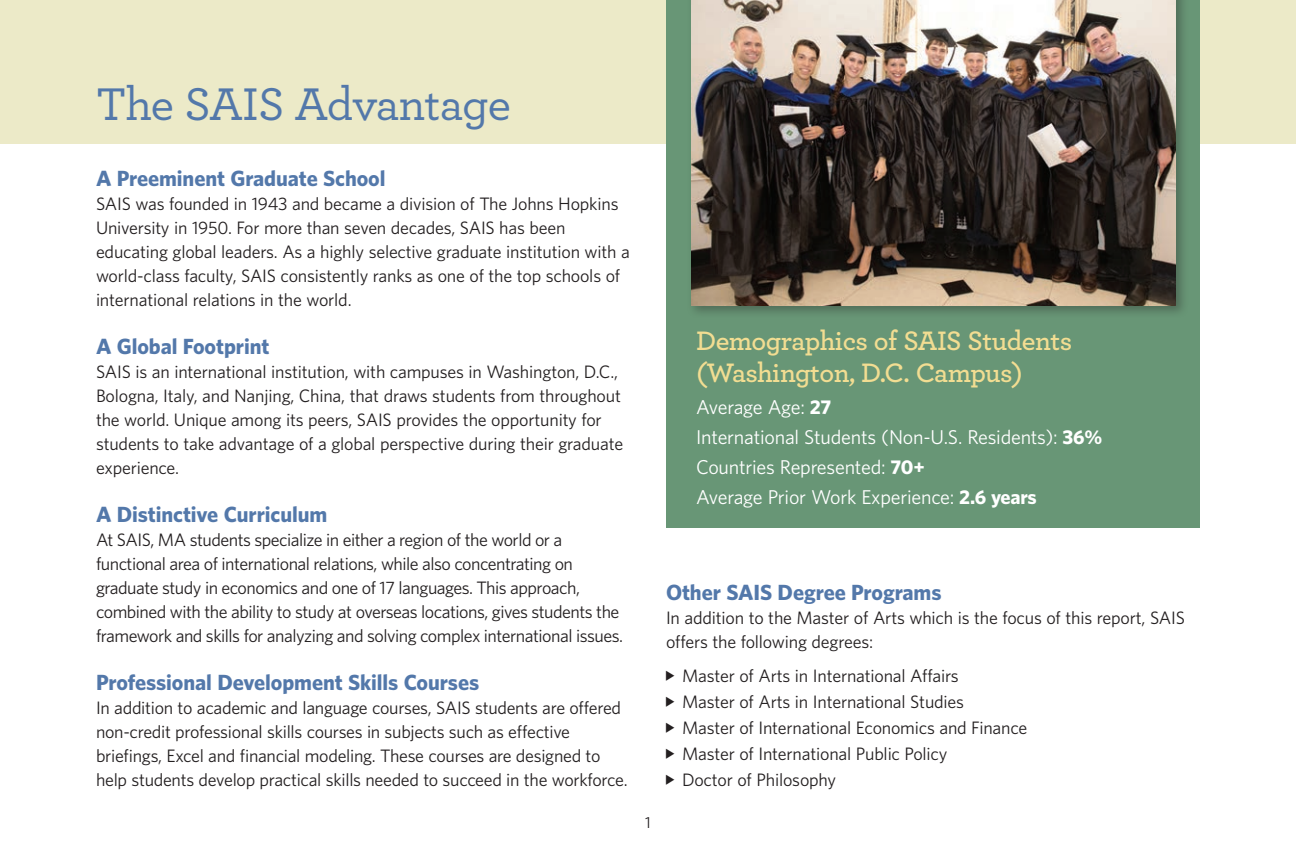
<style>
.page{position:relative;width:1296px;height:864px;background:#fff}
.page>*{position:absolute;margin:0;border:0;box-sizing:border-box;transform-origin:0 0}
.Section_Title{font:500 48px "Archer";letter-spacing:-.02em;color:#5378aa}
.Sidebar_head{font:600 28px "Archer";letter-spacing:-.02em;color:#f2dd92}
.subhead_1{font:700 22px "Whitney";letter-spacing:-.005em;color:#5378aa}
.demo_sidebar_text{font:20px "Whitney";letter-spacing:-.01em;color:#fff}
.body{font:18px/24px "Whitney";letter-spacing:-.015em;color:#231f20}
.footer_page_number{font:16px "Whitney";color:#231f20}
.s1{font-weight:700}
</style>
<div class="page">
<div style="left:0;top:0;width:1296px;height:144px;background:#eceac8"></div>
<div style="left:666px;top:0;width:534px;height:528px;background:#689676"></div>
<div style="left:687px;top:0;width:502px;height:319px;background:#231f20;opacity:.35"></div>
<img style="left:692px;top:0;width:484px;height:306px">
<p class="Section_Title" style="left:96px;top:70px;width:417px">The SAIS Advantage</p>
<p class="subhead_1" style="left:96px;top:163px;width:291px">A Preeminent Graduate School</p>
<p class="body" style="left:96px;top:191px;width:536px">SAIS was founded in 1943 and became a division of The Johns Hopkins University in 1950. For more than seven decades, SAIS has been educating global leaders. As a highly selective graduate institution with a world-class faculty, SAIS consistently ranks as one of the top schools of international relations in the world.</p>
<p class="subhead_1" style="left:96px;top:331px;width:175px">A Global Footprint</p>
<p class="body" style="left:96px;top:359px;width:529px">SAIS is an international institution, with campuses in Washington, D.C., Bologna, Italy, and Nanjing, China, that draws students from throughout the world. Unique among its peers, SAIS provides the opportunity for students to take advantage of a global perspective during their graduate experience.</p>
<p class="subhead_1" style="left:96px;top:499px;width:233px">A Distinctive Curriculum</p>
<p class="body" style="left:96px;top:527px;width:529px">At SAIS, MA students specialize in either a region of the world or a functional area of international relations, while also concentrating on graduate study in economics and one of 17 languages. This approach, combined with the ability to study at overseas locations, gives students the framework and skills for analyzing and solving complex international issues.</p>
<p class="subhead_1" style="left:96px;top:667px;width:385px">Professional Development Skills Courses</p>
<p class="body" style="left:96px;top:695px;width:533px">In addition to academic and language courses, SAIS students are offered non-credit professional skills courses in subjects such as effective briefings, Excel and financial modeling. These courses are designed to help students develop practical skills needed to succeed in the workforce.</p>
<p class="footer_page_number" style="left:645px;top:812px;width:7px">1</p>
<p class="Sidebar_head" style="left:696px;top:320px;width:378px">Demographics of SAIS Students</p>
<p class="Sidebar_head" style="left:696px;top:352px;width:329px">(Washington, D.C. Campus)</p>
<p class="demo_sidebar_text" style="left:696px;top:394px;width:137px">Average Age: <span class="s1">27</span></p>
<p class="demo_sidebar_text" style="left:696px;top:424px;width:408px">International Students (Non-U.S. Residents): <span class="s1">36%</span></p>
<p class="demo_sidebar_text" style="left:696px;top:454px;width:230px">Countries Represented: <span class="s1">70+</span></p>
<p class="demo_sidebar_text" style="left:696px;top:484px;width:342px">Average Prior Work Experience: <span class="s1">2.6 years</span></p>
<p class="subhead_1" style="left:666px;top:577px;width:277px">Other SAIS Degree Programs</p>
<p class="body" style="left:666px;top:605px;width:521px">In addition to the Master of Arts which is the focus of this report, SAIS offers the following degrees:</p>
<p class="body" style="left:682px;top:663px;width:278px">Master of Arts in International Affairs</p>
<p class="body" style="left:682px;top:689px;width:284px">Master of Arts in International Studies</p>
<p class="body" style="left:682px;top:715px;width:347px">Master of International Economics and Finance</p>
<p class="body" style="left:682px;top:741px;width:267px">Master of International Public Policy</p>
<p class="body" style="left:682px;top:767px;width:156px">Doctor of Philosophy</p>
</div>
